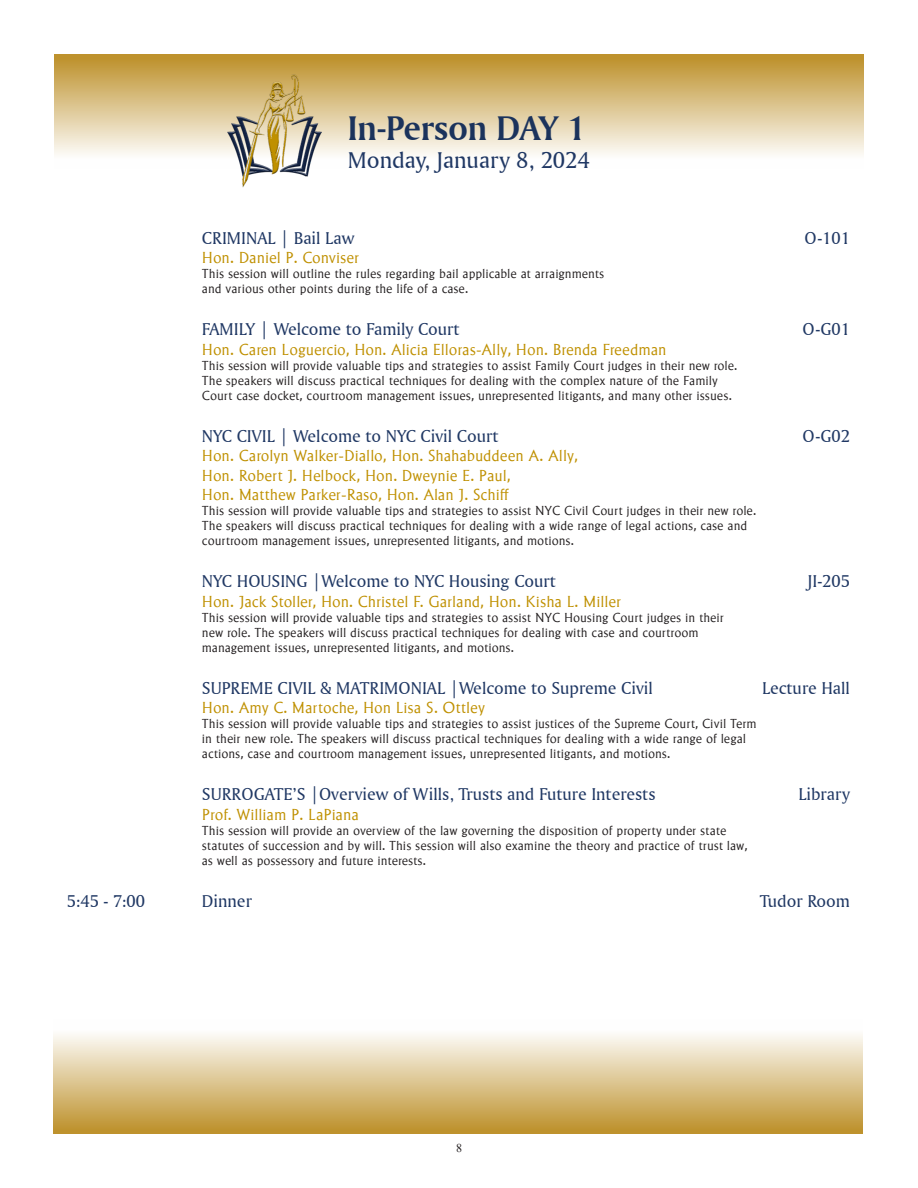
<style>
.page{position:relative;width:918px;height:1188px;background:#fff}
.page>*{position:absolute;margin:0;border:0;box-sizing:border-box;transform-origin:0 0}
.Heading{font:36px "Amerigo BT Bold A";color:#1b335c}
.sub_head{font:24px "Amerigo BT Roman A";color:#203864}
.program_titile{font:18px "Amerigo BT Roman A";color:#203864}
.program_titile-2{font:300 16.5px/19.5px "Adelon";letter-spacing:-.005em;color:#bf9000}
.Faculty{font:300 16.5px "Adelon";color:#bf9000}
.blurb{font:300 13.5px/15px "Adelon";letter-spacing:-.005em;color:#231f20}
.Faculty-2{font:300 13.5px/15px "Adelon";letter-spacing:-.005em;color:#231f20}
.t1{font:12px "Times New Roman";color:#231f20}
</style>
<div class="page">
<div style="left:54px;top:54px;width:810px;height:114px;background:linear-gradient(to bottom,#bc8e26,#fff)"></div>
<img style="left:227px;top:70px;width:94px;height:117px">
<div style="left:53px;top:1020px;width:810px;height:114px;background:linear-gradient(to bottom,#fff,#bd902b)"></div>
<p class="Heading" style="left:348px;top:106px;width:239px">In-Person DAY 1</p>
<p class="sub_head" style="left:348px;top:146px;width:244px">Monday, January 8, 2024</p>
<p class="program_titile" style="left:202px;top:227px;width:154px">CRIMINAL | Bail Law</p>
<p class="program_titile" style="left:805px;top:227px;width:47px">O-101</p>
<p class="program_titile-2" style="left:202px;top:248px;width:159px">Hon. Daniel P. Conviser</p>
<p class="blurb" style="left:202px;top:266px;width:404px">This session will outline the rules regarding bail applicable at arraignments and various other points during the life of a case.</p>
<p class="program_titile" style="left:202px;top:318px;width:259px">FAMILY | Welcome to Family Court</p>
<p class="program_titile" style="left:803px;top:318px;width:49px">O-G01</p>
<p class="program_titile-2" style="left:202px;top:340px;width:466px">Hon. Caren Loguercio, Hon. Alicia Elloras-Ally, Hon. Brenda Freedman</p>
<p class="blurb" style="left:202px;top:358px;width:537px">This session will provide valuable tips and strategies to assist Family Court judges in their new role.<br>The speakers will discuss practical techniques for dealing with the complex nature of the Family<br>Court case docket, courtroom management issues, unrepresented litigants, and many other issues.</p>
<p class="program_titile" style="left:202px;top:425px;width:298px">NYC CIVIL | Welcome to NYC Civil Court</p>
<p class="program_titile" style="left:803px;top:425px;width:49px">O-G02</p>
<p class="program_titile-2" style="left:202px;top:446px;width:378px">Hon. Carolyn Walker-Diallo, Hon. Shahabuddeen A. Ally,<br>Hon. Robert J. Helbock, Hon. Dweynie E. Paul,<br>Hon. Matthew Parker-Raso, Hon. Alan J. Schiff</p>
<p class="blurb" style="left:202px;top:503px;width:556px">This session will provide valuable tips and strategies to assist NYC Civil Court judges in their new role.<br>The speakers will discuss practical techniques for dealing with a wide range of legal actions, case and courtroom management issues, unrepresented litigants, and motions.</p>
<p class="program_titile" style="left:202px;top:570px;width:356px">NYC HOUSING |Welcome to NYC Housing Court</p>
<p class="program_titile" style="left:807px;top:570px;width:44px">JI-205</p>
<p class="program_titile-2" style="left:202px;top:592px;width:421px">Hon. Jack Stoller, Hon. Christel F. Garland, Hon. Kisha L. Miller</p>
<p class="Faculty-2" style="left:202px;top:610px;width:524px">This session will provide valuable tips and strategies to assist NYC Housing Court judges in their new role. The speakers will discuss practical techniques for dealing with case and courtroom management issues, unrepresented litigants, and motions.</p>
<p class="program_titile" style="left:202px;top:677px;width:452px">SUPREME CIVIL &amp; MATRIMONIAL |Welcome to Supreme Civil</p>
<p class="program_titile" style="left:762px;top:677px;width:89px">Lecture Hall</p>
<p class="Faculty" style="left:202px;top:699px;width:285px">Hon. Amy C. Martoche, Hon Lisa S. Ottley</p>
<p class="blurb" style="left:202px;top:716px;width:556px">This session will provide valuable tips and strategies to assist justices of the Supreme Court, Civil Term in their new role. The speakers will discuss practical techniques for dealing with a wide range of legal actions, case and courtroom management issues, unrepresented litigants, and motions.</p>
<p class="program_titile" style="left:202px;top:783px;width:455px">SURROGATE’S |Overview of Wills, Trusts and Future Interests</p>
<p class="program_titile" style="left:798px;top:783px;width:53px">Library</p>
<p class="program_titile-2" style="left:202px;top:805px;width:158px">Prof. William P. LaPiana</p>
<p class="Faculty-2" style="left:202px;top:823px;width:547px">This session will provide an overview of the law governing the disposition of property under state statutes of succession and by will. This session will also examine the theory and practice of trust law, as well as possessory and future interests.</p>
<p class="program_titile" style="left:67px;top:890px;width:80px">5:45 - 7:00</p>
<p class="program_titile" style="left:202px;top:890px;width:52px">Dinner</p>
<p class="program_titile" style="left:760px;top:890px;width:92px">Tudor Room</p>
<p class="t1" style="left:456px;top:1140px;width:7px">8</p>
</div>
